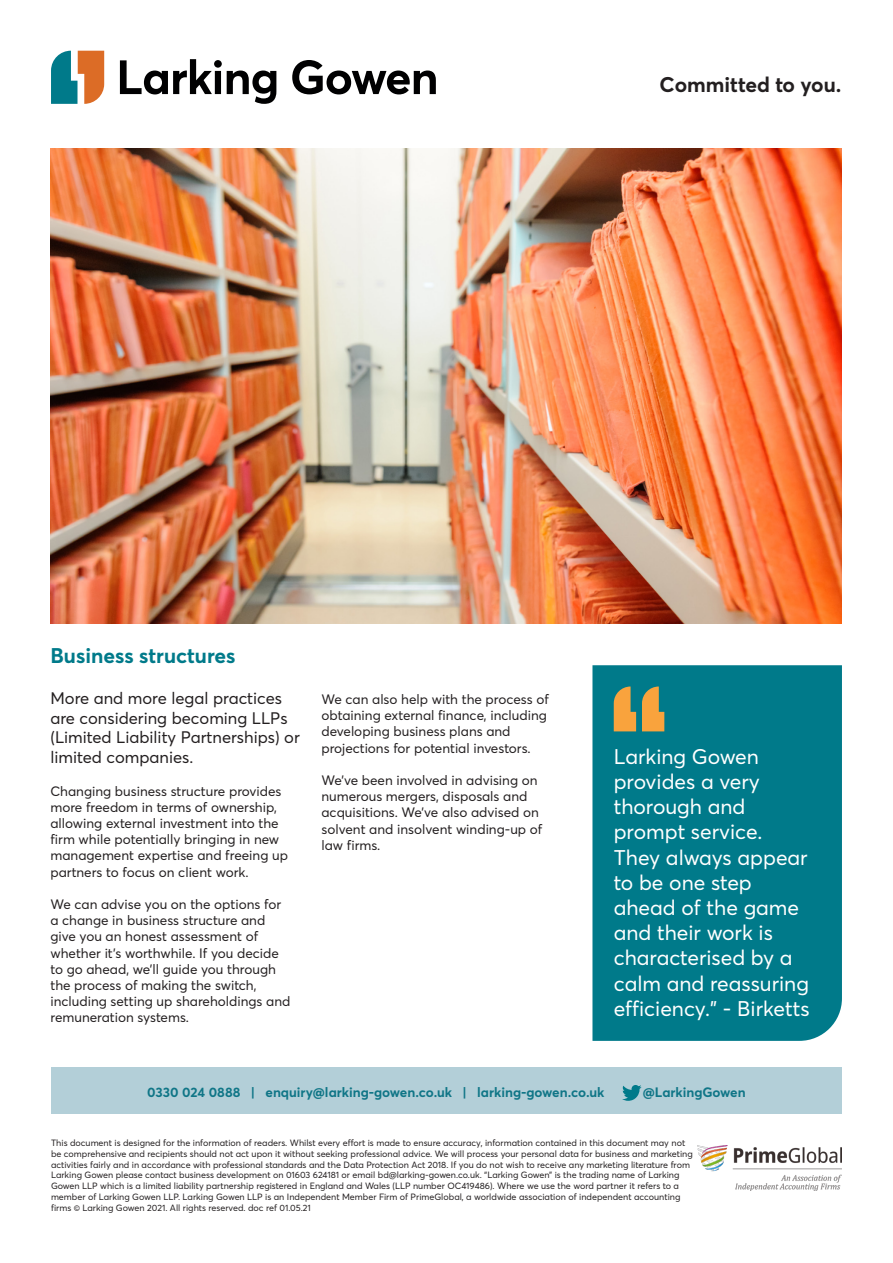
<style>
.page{position:relative;width:893px;height:1263px;background:#fff}
.page>*{position:absolute;margin:0;border:0;box-sizing:border-box;transform-origin:0 0}
.t1{font:21px/25.2px "Averta";color:#fff}
.t2{font:700 21px "Averta";color:#007a8a}
.t3{font:700 21px "Averta";color:#231f20}
.t4{font:16.5px/19.8px "Averta";color:#231f20}
.t5{font:13.5px/16.2px "Averta";color:#231f20}
.t6{font:700 13.5px "Averta";color:#107687}
.t7{font:9px/10.8px "Averta";color:#231f20}
</style>
<div class="page">
<svg style="left:120px;top:59px;width:156px;height:45px"></svg>
<svg style="left:292px;top:60px;width:144px;height:34px"></svg>
<svg style="left:51px;top:51px;width:53px;height:53px"></svg>
<img style="left:50px;top:149px;width:792px;height:475px">
<div style="left:51px;top:1067px;width:791px;height:47px;background:#b3cfd8"></div>
<svg style="left:622px;top:1085px;width:20px;height:16px"></svg>
<div style="left:592px;top:665px;width:250px;height:376px;background:#007a8a"></div>
<svg style="left:614px;top:686px;width:22px;height:45px"></svg>
<svg style="left:642px;top:686px;width:22px;height:45px"></svg>
<img style="left:698px;top:1145px;width:144px;height:45px">
<p class="t3" style="left:659px;top:70px;width:183px">Committed to you.</p>
<p class="t2" style="left:50px;top:640px;width:187px">Business structures</p>
<p class="t4" style="left:50px;top:687px;width:251px">More and more legal practices are considering becoming LLPs (Limited Liability Partnerships) or limited companies.</p>
<p class="t5" style="left:50px;top:782px;width:239px">Changing business structure provides more freedom in terms of ownership, allowing external investment into the firm while potentially bringing in new management expertise and freeing up partners to focus on client work.</p>
<p class="t5" style="left:50px;top:895px;width:241px">We can advise you on the options for a change in business structure and give you an honest assessment of whether it’s worthwhile. If you decide to go ahead, we’ll guide you through the process of making the switch, including setting up shareholdings and remuneration systems.</p>
<p class="t5" style="left:321px;top:690px;width:229px">We can also help with the process of obtaining external finance, including developing business plans and projections for potential investors.</p>
<p class="t5" style="left:321px;top:771px;width:222px">We’ve been involved in advising on numerous mergers, disposals and acquisitions. We’ve also advised on solvent and insolvent winding-up of law firms.</p>
<p class="t1" style="left:614px;top:743px;width:197px">Larking Gowen provides a very thorough and prompt service.<br>They always appear to be one step ahead of the game and their work is characterised by a calm and reassuring efficiency.” - Birketts</p>
<p class="t6" style="left:147px;top:1083px;width:459px">0330 024 0888 | enquiry@larking-gowen.co.uk | larking-gowen.co.uk</p>
<p class="t6" style="left:643px;top:1083px;width:105px">@LarkingGowen</p>
<p class="t7" style="left:51px;top:1137px;width:643px">This document is designed for the information of readers. Whilst every effort is made to ensure accuracy, information contained in this document may not be comprehensive and recipients should not act upon it without seeking professional advice. We will process your personal data for business and marketing activities fairly and in accordance with professional standards and the Data Protection Act 2018. If you do not wish to receive any marketing literature from Larking Gowen please contact business development on 01603 624181 or email bd@larking-gowen.co.uk. “Larking Gowen” is the trading name of Larking Gowen LLP which is a limited liability partnership registered in England and Wales (LLP number OC419486). Where we use the word partner it refers to a member of Larking Gowen LLP. Larking Gowen LLP is an Independent Member Firm of PrimeGlobal, a worldwide association of independent accounting</p>
<p class="t7" style="left:51px;top:1202px;width:261px">firms © Larking Gowen 2021. All rights reserved. doc ref 01.05.21</p>
</div>
